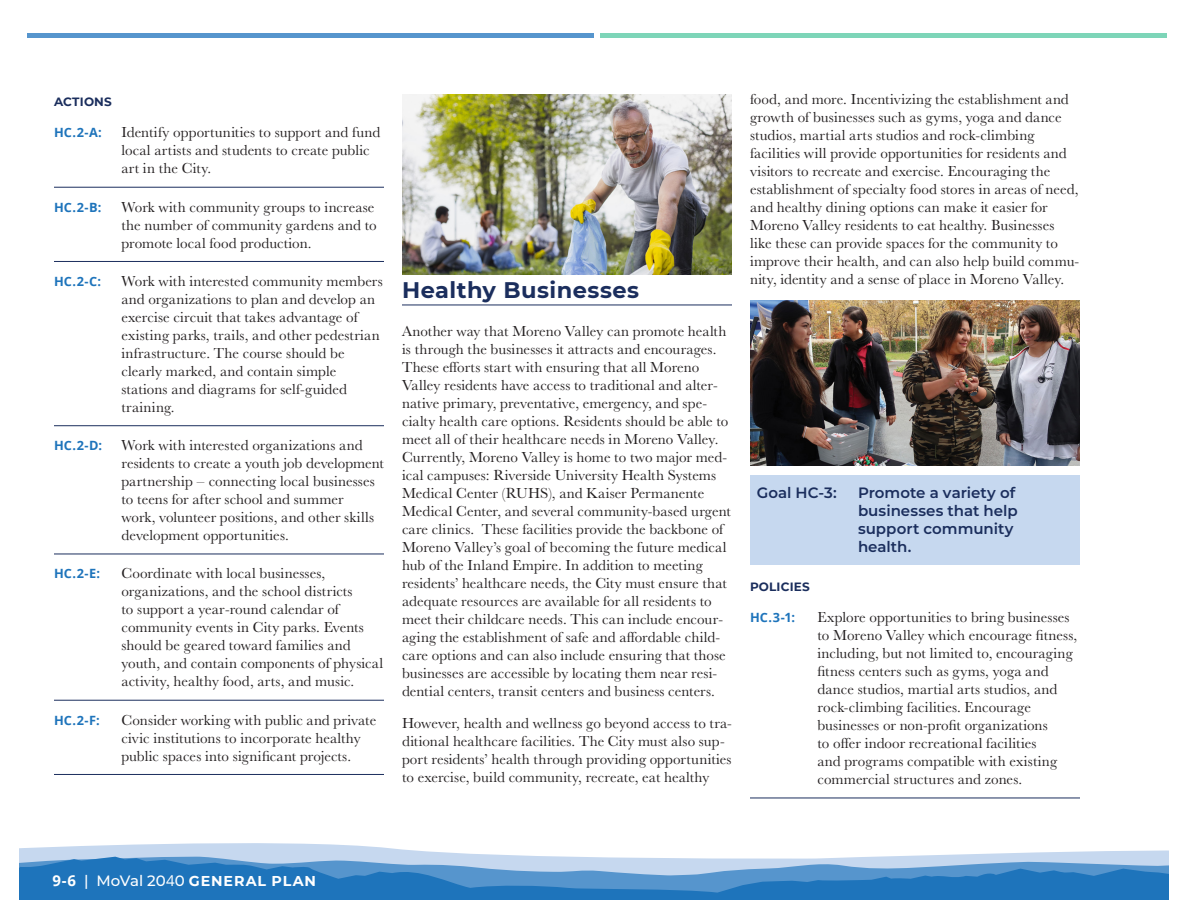
<style>
.page{position:relative;width:1188px;height:918px;background:#fff}
.page>*{position:absolute;margin:0;border:0;box-sizing:border-box;transform-origin:0 0}
.Heading_2{font:700 22.5px "Montserrat";letter-spacing:.02em;color:#1b2e5d}
.t1{font:15px/18px "Baskerville URW";letter-spacing:.005em;color:#231f20}
.t2{font:600 15px/18px "Montserrat";color:#1b2e5d}
.t3{font:700 14.25px "Montserrat";letter-spacing:.06em;color:#fff}
.t4{font:700 12.75px "Open Sans";letter-spacing:.015em;color:#1e74bb}
.Heading_5{font:700 12px "Montserrat";letter-spacing:.015em;color:#1b2e5d}
.s1{font-family:"Open Sans";font-size:15px}
.s2{font-weight:500;font-size:15px}
.s3{font-family:"Open Sans";font-weight:400;font-size:15px}
</style>
<div class="page">
<div style="left:28px;top:33px;width:566px;height:5px;background:#5695cd"></div>
<div style="left:600px;top:33px;width:567px;height:5px;background:#7dd5b8"></div>
<svg style="left:20px;top:843px;width:1148px;height:14px"></svg>
<svg style="left:20px;top:857px;width:1148px;height:42px;background:#4d90c9"></svg>
<div style="left:750px;top:475px;width:330px;height:89px;background:#c6d8ef"></div>
<hr style="left:54px;top:187px;width:330px;height:1px;background:#1b2e5d">
<hr style="left:54px;top:261px;width:330px;height:1px;background:#1b2e5d">
<hr style="left:54px;top:425px;width:330px;height:1px;background:#1b2e5d">
<hr style="left:54px;top:554px;width:330px;height:1px;background:#1b2e5d">
<hr style="left:54px;top:700px;width:330px;height:1px;background:#1b2e5d">
<hr style="left:54px;top:774px;width:330px;height:1px;background:#1b2e5d">
<hr style="left:402px;top:305px;width:330px;height:1px;background:#1b2e5d">
<img style="left:750px;top:300px;width:330px;height:165px">
<hr style="left:750px;top:798px;width:330px;height:1px;background:#1b2e5d">
<img style="left:402px;top:94px;width:330px;height:180px">
<p class="Heading_5" style="left:54px;top:93px;width:59px">ACTIONS</p>
<p class="t4" style="left:54px;top:124px;width:49px">HC.2-A:</p>
<p class="t1" style="left:122px;top:123px;width:260px">Identify opportunities to support and fund local artists and students to create public art in the City.</p>
<p class="t4" style="left:54px;top:198px;width:49px">HC.2-B:</p>
<p class="t1" style="left:122px;top:197px;width:257px">Work with community groups to increase the number of community gardens and to promote local food production.</p>
<p class="t4" style="left:54px;top:272px;width:49px">HC.2-C:</p>
<p class="t1" style="left:122px;top:271px;width:263px">Work with interested community members and organizations to plan and develop an exercise circuit that takes advantage of existing parks, trails, and other pedestrian infrastructure. The course should be clearly marked, and contain simple stations and diagrams for self-guided training.</p>
<p class="t4" style="left:54px;top:436px;width:50px">HC.2-D:</p>
<p class="t1" style="left:122px;top:436px;width:264px">Work with interested organizations and residents to create a youth job development partnership – connecting local businesses to teens for after school and summer<br>work, volunteer positions, and other skills development opportunities.</p>
<p class="t4" style="left:54px;top:565px;width:48px">HC.2-E:</p>
<p class="t1" style="left:122px;top:564px;width:263px">Coordinate with local businesses, organizations, and the school districts<br>to support a year-round calendar of community events in City parks. Events should be geared toward families and youth, and contain components of physical activity, healthy food, arts, and music.</p>
<p class="t4" style="left:54px;top:711px;width:47px">HC.2-F:</p>
<p class="t1" style="left:122px;top:710px;width:256px">Consider working with public and private civic institutions to incorporate healthy public spaces into significant projects.</p>
<p class="Heading_2" style="left:402px;top:274px;width:239px">Healthy Businesses</p>
<p class="t1" style="left:402px;top:322px;width:330px">Another way that Moreno Valley can promote health is through the businesses it attracts and encourages.<br>These efforts start with ensuring that all Moreno Valley residents have access to traditional and alter&shy;native primary, preventative, emergency, and spe&shy;cialty health care options. Residents should be able to meet all of their healthcare needs in Moreno Valley.<br>Currently, Moreno Valley is home to two major med&shy;ical campuses: Riverside University Health Systems Medical Center (RUHS), and Kaiser Permanente Medical Center, and several community-based urgent care clinics. These facilities provide the backbone of Moreno Valley’s goal of becoming the future medical hub of the Inland Empire. In addition to meeting residents’ healthcare needs, the City must ensure that adequate resources are available for all residents to meet their childcare needs. This can include encour&shy;aging the establishment of safe and affordable child&shy;care options and can also include ensuring that those businesses are accessible by locating them near resi&shy;dential centers, transit centers and business centers.</p>
<p class="t1" style="left:402px;top:713px;width:332px">However, health and wellness go beyond access to tra&shy;ditional healthcare facilities. The City must also sup&shy;port residents’ health through providing opportunities to exercise, build community, recreate, eat healthy</p>
<p class="t1" style="left:750px;top:90px;width:331px">food, and more. Incentivizing the establishment and growth of businesses such as gyms, yoga and dance studios, martial arts studios and rock-climbing facilities will provide opportunities for residents and visitors to recreate and exercise. Encouraging the establishment of specialty food stores in areas of need, and healthy dining options can make it easier for Moreno Valley residents to eat healthy. Businesses like these can provide spaces for the community to improve their health, and can also help build commu&shy;nity, identity and a sense of place in Moreno Valley.</p>
<p class="t2" style="left:757px;top:483px;width:82px">Goal HC-3:</p>
<p class="t2" style="left:858px;top:483px;width:161px">Promote a variety of businesses that help support community health.</p>
<p class="Heading_5" style="left:750px;top:578px;width:61px">POLICIES</p>
<p class="t4" style="left:750px;top:608px;width:47px">HC.3-1:</p>
<p class="t1" style="left:818px;top:608px;width:261px">Explore opportunities to bring businesses to Moreno Valley which encourage fitness, including, but not limited to, encouraging fitness centers such as gyms, yoga and dance studios, martial arts studios, and rock-climbing facilities. Encourage businesses or non-profit organizations<br>to offer indoor recreational facilities<br>and programs compatible with existing commercial structures and zones.</p>
<p class="t3" style="left:52px;top:871px;width:265px"><span class="s1">9-6</span> <span class="s2">| MoVal 20</span><span class="s3">4</span><span class="s2">0</span> GENERAL PLAN</p>
</div>
